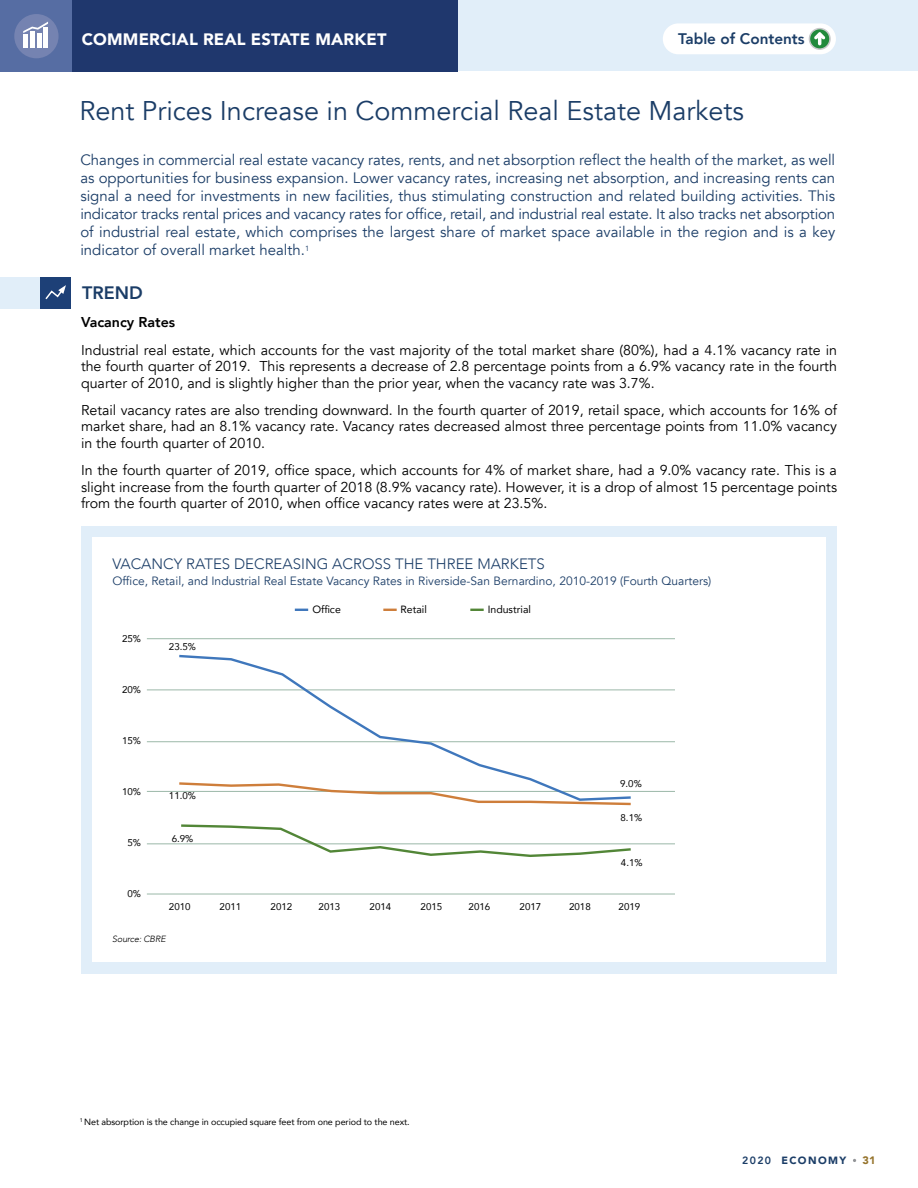
<style>
.page{position:relative;width:918px;height:1188px;background:#fff}
.page>*{position:absolute;margin:0;border:0;box-sizing:border-box;transform-origin:0 0}
.t1{font:27px "Avenir";color:#1b3d67}
.t2{font:800 18px "Avenir";color:#1b3d67}
.t3{font:900 16.5px "Avenir";letter-spacing:.01em;color:#fff}
.t4{font:800 15.3px "Avenir";color:#1b3d67}
.t5{font:15px/18px "Avenir";color:#1b3d67;text-align:justify}
.t6{font:300 15px "Avenir";color:#1b3d67}
.t7{font:14.25px/16.5px "Avenir";color:#000;text-align:justify}
.t8{font:800 14.25px "Avenir";color:#000}
.t9{font:12px "Avenir";color:#1b3d67}
.t10{font:900 10.8px "Avenir";color:#95732b}
.t11{font:10.5px "Avenir";color:#000}
.t12{font:900 10.5px "Avenir";letter-spacing:.13em;color:#1b3d67}
.t13{font:9.75px "Avenir";color:#000}
.t14{font:9px "Avenir";letter-spacing:-.01em;color:#000}
.t15{font:italic 300 9px "Avenir";letter-spacing:-.015em;color:#000}
.s1{font-weight:800}
</style>
<div class="page">
<div style="left:241px;top:0;width:677px;height:71px;background:#e1eef9"></div>
<div style="left:0;top:0;width:458px;height:71px;background:#1f376d"></div>
<div style="left:0;top:0;width:71px;height:71px;background:#566da3"></div>
<div style="left:14px;top:14px;width:45px;height:44px;background:#7583b1;border-radius:50%"></div>
<div style="left:23px;top:35px;width:5px;height:13px;background:#fff"></div>
<div style="left:30px;top:32px;width:5px;height:16px;background:#fff"></div>
<hr style="left:37px;top:33px;width:4px;height:15px;background:#fff">
<div style="left:43px;top:28px;width:5px;height:20px;background:#fff"></div>
<svg style="left:23px;top:22px;width:25px;height:11px"></svg>
<div style="left:82px;top:527px;width:755px;height:447px;background:#e1eef9"></div>
<div style="left:92px;top:537px;width:734px;height:425px;background:#fff"></div>
<div style="left:40px;top:277px;width:31px;height:31px;background:#1d4077"></div>
<div style="left:0;top:277px;width:40px;height:31px;background:#e1eef9"></div>
<svg style="left:45px;top:285px;width:21px;height:15px"></svg>
<div style="left:663px;top:23px;width:173px;height:31px;background:#fff;border-radius:15px"></div>
<svg style="left:809px;top:29px;width:21px;height:20px"></svg>
<div style="left:809px;top:28px;width:22px;height:22px;border:2px solid #c7c8ca;border-radius:50%"></div>
<svg style="left:814px;top:31px;width:11px;height:14px"></svg>
<svg style="left:295px;top:609px;width:13px;height:2px"></svg>
<svg style="left:383px;top:609px;width:14px;height:2px"></svg>
<svg style="left:470px;top:609px;width:14px;height:2px"></svg>
<hr style="left:147px;top:894px;width:528px;height:1px;background:#9bb8a8">
<hr style="left:147px;top:843px;width:528px;height:1px;background:#9bb8a8">
<hr style="left:147px;top:791px;width:528px;height:1px;background:#9bb8a8">
<hr style="left:147px;top:741px;width:528px;height:1px;background:#9bb8a8">
<hr style="left:147px;top:690px;width:528px;height:1px;background:#9bb8a8">
<hr style="left:147px;top:638px;width:528px;height:1px;background:#9bb8a8">
<svg style="left:473px;top:802px;width:158px;height:4px"></svg>
<svg style="left:177px;top:654px;width:456px;height:148px"></svg>
<svg style="left:179px;top:824px;width:454px;height:33px"></svg>
<p class="t3" style="left:82px;top:25px;width:306px">COMMERCIAL REAL ESTATE MARKET</p>
<p class="t4" style="left:678px;top:27px;width:128px">Table of Contents</p>
<h1 class="t1" style="left:79px;top:95px;width:666px">Rent Prices Increase in Commercial Real Estate Markets</h1>
<p class="t5" style="left:80px;top:151px;width:757px">Changes in commercial real estate vacancy rates, rents, and net absorption reflect the health of the market, as well as opportunities for business expansion. Lower vacancy rates, increasing net absorption, and increasing rents can signal a need for investments in new facilities, thus stimulating construction and related building activities. This indicator tracks rental prices and vacancy rates for office, retail, and industrial real estate. It also tracks net absorption of industrial real estate, which comprises the largest share of market space available in the region and is a key indicator of overall market health.<sup>1</sup></p>
<p class="t2" style="left:82px;top:278px;width:62px">TREND</p>
<p class="t8" style="left:81px;top:311px;width:96px">Vacancy Rates</p>
<p class="t7" style="left:81px;top:342px;width:758px">Industrial real estate, which accounts for the vast majority of the total market share (80%), had a 4.1% vacancy rate in the fourth quarter of 2019. This represents a decrease of 2.8 percentage points from a 6.9% vacancy rate in the fourth quarter of 2010, and is slightly higher than the prior year, when the vacancy rate was 3.7%.</p>
<p class="t7" style="left:81px;top:402px;width:758px">Retail vacancy rates are also trending downward. In the fourth quarter of 2019, retail space, which accounts for 16% of market share, had an 8.1% vacancy rate. Vacancy rates decreased almost three percentage points from 11.0% vacancy in the fourth quarter of 2010.</p>
<p class="t7" style="left:81px;top:462px;width:758px">In the fourth quarter of 2019, office space, which accounts for 4% of market share, had a 9.0% vacancy rate. This is a slight increase from the fourth quarter of 2018 (8.9% vacancy rate). However, it is a drop of almost 15 percentage points from the fourth quarter of 2010, when office vacancy rates were at 23.5%.</p>
<p class="t6" style="left:112px;top:555px;width:434px">VACANCY RATES DECREASING ACROSS THE THREE MARKETS</p>
<p class="t9" style="left:112px;top:574px;width:600px">Office, Retail, and Industrial Real Estate Vacancy Rates in Riverside-San Bernardino, 2010-2019 (Fourth Quarters)</p>
<p class="t13" style="left:122px;top:631px;width:20px">25%</p>
<p class="t13" style="left:122px;top:682px;width:20px">20%</p>
<p class="t13" style="left:122px;top:733px;width:20px">15%</p>
<p class="t13" style="left:122px;top:784px;width:20px">10%</p>
<p class="t13" style="left:127px;top:835px;width:15px">5%</p>
<p class="t13" style="left:127px;top:886px;width:15px">0%</p>
<p class="t13" style="left:169px;top:639px;width:29px">23.5%</p>
<p class="t13" style="left:169px;top:787px;width:29px">11.0%</p>
<p class="t13" style="left:172px;top:831px;width:23px">6.9%</p>
<p class="t11" style="left:312px;top:601px;width:30px">Office</p>
<p class="t11" style="left:400px;top:601px;width:28px">Retail</p>
<p class="t11" style="left:488px;top:601px;width:45px">Industrial</p>
<p class="t13" style="left:620px;top:776px;width:23px">9.0%</p>
<p class="t13" style="left:621px;top:810px;width:23px">8.1%</p>
<p class="t13" style="left:621px;top:854px;width:23px">4.1%</p>
<p class="t13" style="left:169px;top:899px;width:23px">2010</p>
<p class="t13" style="left:220px;top:899px;width:23px">2011</p>
<p class="t13" style="left:271px;top:899px;width:23px">2012</p>
<p class="t13" style="left:319px;top:899px;width:23px">2013</p>
<p class="t13" style="left:370px;top:899px;width:23px">2014</p>
<p class="t13" style="left:421px;top:899px;width:23px">2015</p>
<p class="t13" style="left:469px;top:899px;width:23px">2016</p>
<p class="t13" style="left:520px;top:899px;width:23px">2017</p>
<p class="t13" style="left:569px;top:899px;width:23px">2018</p>
<p class="t13" style="left:619px;top:899px;width:23px">2019</p>
<p class="t15" style="left:112px;top:934px;width:55px">Source: CBRE</p>
<p class="t14" style="left:80px;top:1115px;width:332px"><sup>1</sup> Net absorption is the change in occupied square feet from one period to the next.</p>
<p class="t12" style="left:742px;top:1152px;width:106px"><span class="s1">2020</span> ECONOMY</p>
<p class="t10" style="left:862px;top:1151px;width:15px">31</p>
</div>
